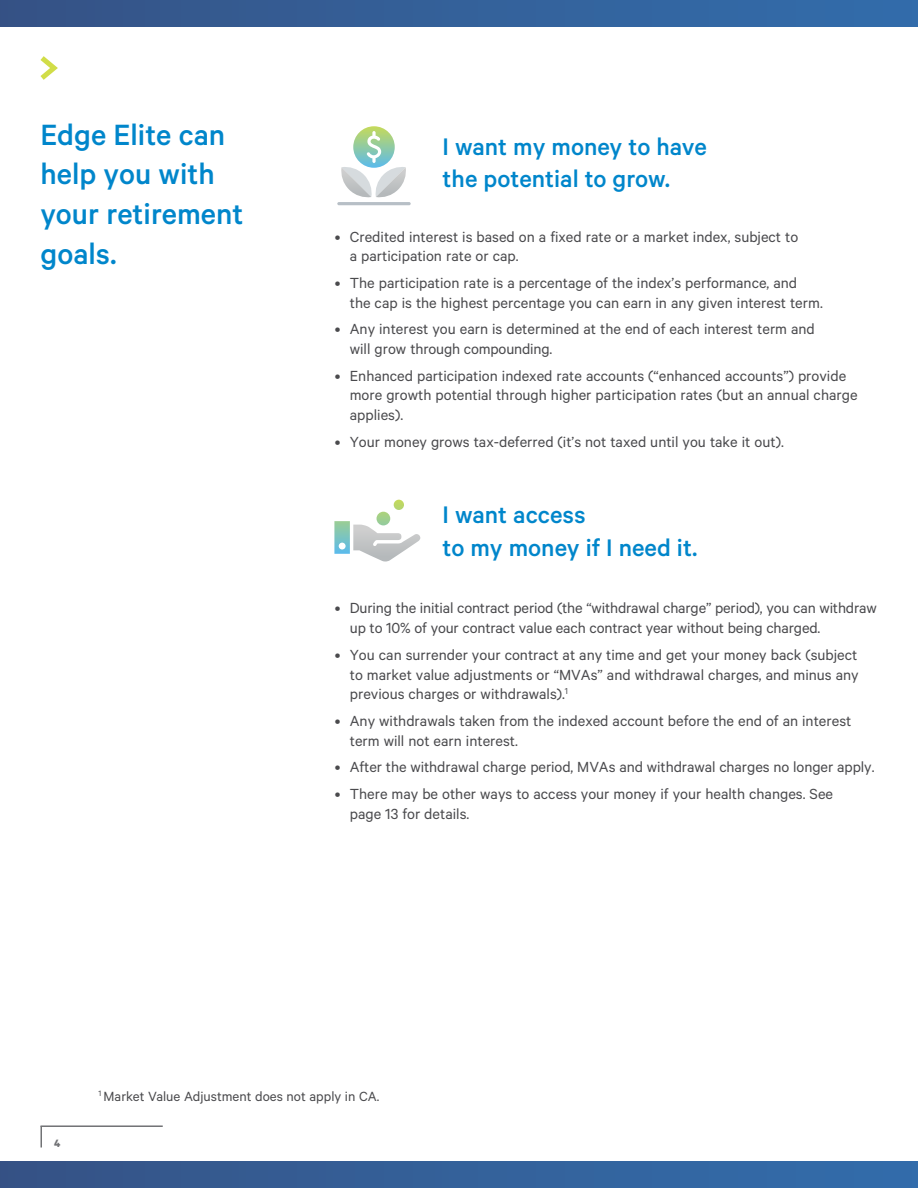
<style>
.page{position:relative;width:918px;height:1188px;background:#fff}
.page>*{position:absolute;margin:0;border:0;box-sizing:border-box;transform-origin:0 0}
.t1{font:500 33px/39.6px "Calibre";color:#0086cb}
.t2{font:500 27px/32.4px "Calibre";color:#0086cb}
.Disclosures{font:16.5px/19.8px "Calibre";color:#4a4a4d}
.Body{font:15px "Calibre";color:#4a4a4d}
.Disclosures-2{font:700 12px "Calibre";color:#717275}
</style>
<div class="page">
<div style="left:0;top:0;width:918px;height:1188px;background:linear-gradient(to right,#365386,#326dac)"></div>
<div style="left:0;top:27px;width:918px;height:1134px;background:#fff"></div>
<svg style="left:40px;top:56px;width:18px;height:24px"></svg>
<hr style="left:40px;top:1125px;width:123px;height:2px;background:#717275">
<hr style="left:40px;top:1126px;width:2px;height:22px;background:#717275">
<svg style="left:334px;top:500px;width:86px;height:62px"></svg>
<hr style="left:337px;top:202px;width:74px;height:3px;background:#b7bfc6;border-radius:2px">
<svg style="left:341px;top:126px;width:65px;height:72px"></svg>
<p class="t1" style="left:40px;top:114px;width:204px">Edge Elite can help you with your retirement goals.</p>
<p class="t2" style="left:443px;top:129px;width:266px">I want my money to have the potential to grow.</p>
<p class="Disclosures" style="left:350px;top:226px;width:450px;text-indent:-15px">• Credited interest is based on a fixed rate or a market index, subject to a participation rate or cap.</p>
<p class="Disclosures" style="left:350px;top:272px;width:475px;text-indent:-15px">• The participation rate is a percentage of the index’s performance, and<br>the cap is the highest percentage you can earn in any given interest term.</p>
<p class="Disclosures" style="left:350px;top:319px;width:467px;text-indent:-15px">• Any interest you earn is determined at the end of each interest term and will grow through compounding.</p>
<p class="Disclosures" style="left:350px;top:365px;width:509px;text-indent:-15px">• Enhanced participation indexed rate accounts (“enhanced accounts”) provide more growth potential through higher participation rates (but an annual charge applies).</p>
<p class="Disclosures" style="left:335px;top:431px;width:451px">• Your money grows tax-deferred (it’s not taxed until you take it out).</p>
<p class="t2" style="left:443px;top:498px;width:256px">I want access<br>to my money if I need it.</p>
<p class="Disclosures" style="left:350px;top:598px;width:529px;text-indent:-15px">• During the initial contract period (the “withdrawal charge” period), you can withdraw up to 10% of your contract value each contract year without being charged.</p>
<p class="Disclosures" style="left:350px;top:644px;width:510px;text-align:justify;text-indent:-15px">• You can surrender your contract at any time and get your money back (subject to market value adjustments or “MVAs” and withdrawal charges, and minus any previous charges or withdrawals).<sup>1</sup></p>
<p class="Disclosures" style="left:350px;top:710px;width:503px;text-indent:-15px">• Any withdrawals taken from the indexed account before the end of an interest term will not earn interest.</p>
<p class="Disclosures" style="left:335px;top:757px;width:541px">• After the withdrawal charge period, MVAs and withdrawal charges no longer apply.</p>
<p class="Disclosures" style="left:350px;top:783px;width:485px;text-indent:-15px">• There may be other ways to access your money if your health changes. See page 13 for details.</p>
<p class="Disclosures-2" style="left:54px;top:1136px;width:8px">4</p>
<p class="Body" style="left:99px;top:1087px;width:282px"><sup>1</sup> Market Value Adjustment does not apply in CA.</p>
</div>
